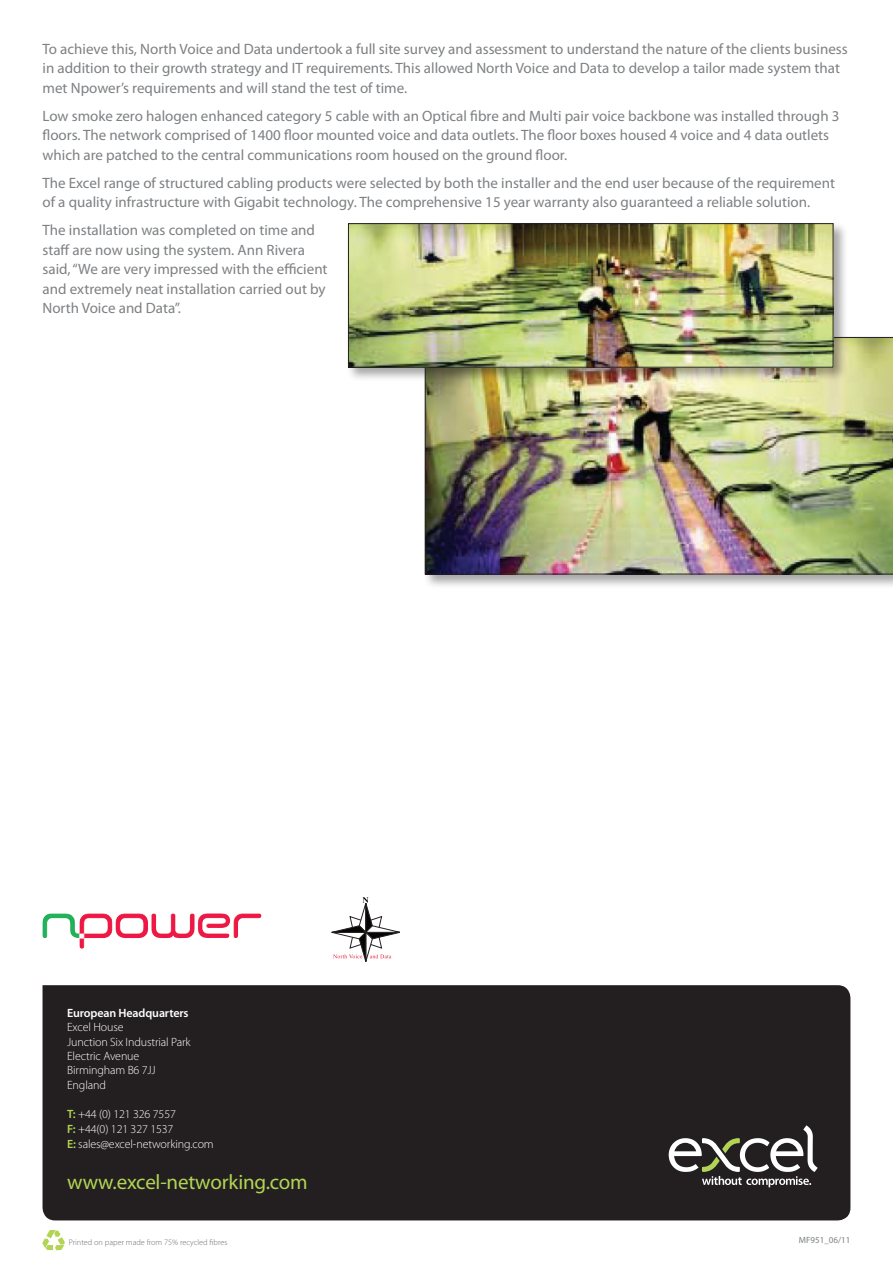
<style>
.page{position:relative;width:893px;height:1263px;background:#fff}
.page>*{position:absolute;margin:0;border:0;box-sizing:border-box;transform-origin:0 0}
.t1{font:21px "Myriad Pro";letter-spacing:-.01em;color:#b2d454}
.t2{font:15px/19.5px "Myriad Pro";color:#7e8083}
.t3{font:300 12px/14.4px "Myriad Pro";letter-spacing:-.01em;color:#fff}
.t4{font:600 12px "Myriad Pro";letter-spacing:-.01em;color:#fff}
.t5{font:9px "Myriad Pro";color:#7e8083}
.t6{font:300 8.25px "Myriad Pro";color:#6c6d70}
.s1{font-weight:600;color:#b2d454}
</style>
<div class="page">
<div style="left:43px;top:985px;width:807px;height:235px;background:#231f20"></div>
<svg style="left:43px;top:1230px;width:22px;height:21px"></svg>
<svg style="left:669px;top:1125px;width:148px;height:62px"></svg>
<div style="left:423px;top:335px;width:470px;height:254px;background:#231f20;opacity:.4"></div>
<img style="left:425px;top:337px;width:468px;height:237px">
<div style="left:346px;top:221px;width:502px;height:161px;background:#231f20;opacity:.4"></div>
<img style="left:350px;top:225px;width:481px;height:141px">
<div style="left:348px;top:223px;width:485px;height:145px;border:1px solid #231f20"></div>
<img style="left:197px;top:913px;width:33px;height:25px">
<svg style="left:332px;top:897px;width:68px;height:65px"></svg>
<p class="t2" style="left:43px;top:39px;width:807px">To achieve this, North Voice and Data undertook a full site survey and assessment to understand the nature of the clients business in addition to their growth strategy and IT requirements. This allowed North Voice and Data to develop a tailor made system that met Npower’s requirements and will stand the test of time.</p>
<p class="t2" style="left:43px;top:106px;width:798px">Low smoke zero halogen enhanced category 5 cable with an Optical fibre and Multi pair voice backbone was installed through 3 floors. The network comprised of 1400 floor mounted voice and data outlets. The floor boxes housed 4 voice and 4 data outlets which are patched to the central communications room housed on the ground floor.</p>
<p class="t2" style="left:43px;top:173px;width:794px">The Excel range of structured cabling products were selected by both the installer and the end user because of the requirement of a quality infrastructure with Gigabit technology. The comprehensive 15 year warranty also guaranteed a reliable solution.</p>
<p class="t2" style="left:43px;top:221px;width:287px">The installation was completed on time and staff are now using the system. Ann Rivera said, “We are very impressed with the efficient and extremely neat installation carried out by North Voice and Data”.</p>
<p class="t4" style="left:67px;top:1006px;width:123px">European Headquarters</p>
<p class="t3" style="left:67px;top:1020px;width:125px">Excel House<br>Junction Six Industrial Park<br>Electric Avenue<br>Birmingham B6 7JJ<br>England</p>
<p class="t3" style="left:67px;top:1107px;width:148px;line-height:15px"><span class="s1">T:</span> +44 (0) 121 326 7557<br><span class="s1">F:</span> +44(0) 121 327 1537<br><span class="s1">E:</span> sales@excel-networking.com</p>
<h1 class="t1" style="left:67px;top:1171px;width:242px">www.excel-networking.com</h1>
<p class="t6" style="left:69px;top:1237px;width:160px">Printed on paper made from 75% recycled fibres</p>
<p class="t5" style="left:799px;top:1235px;width:53px">MF951_06/11</p>
</div>
